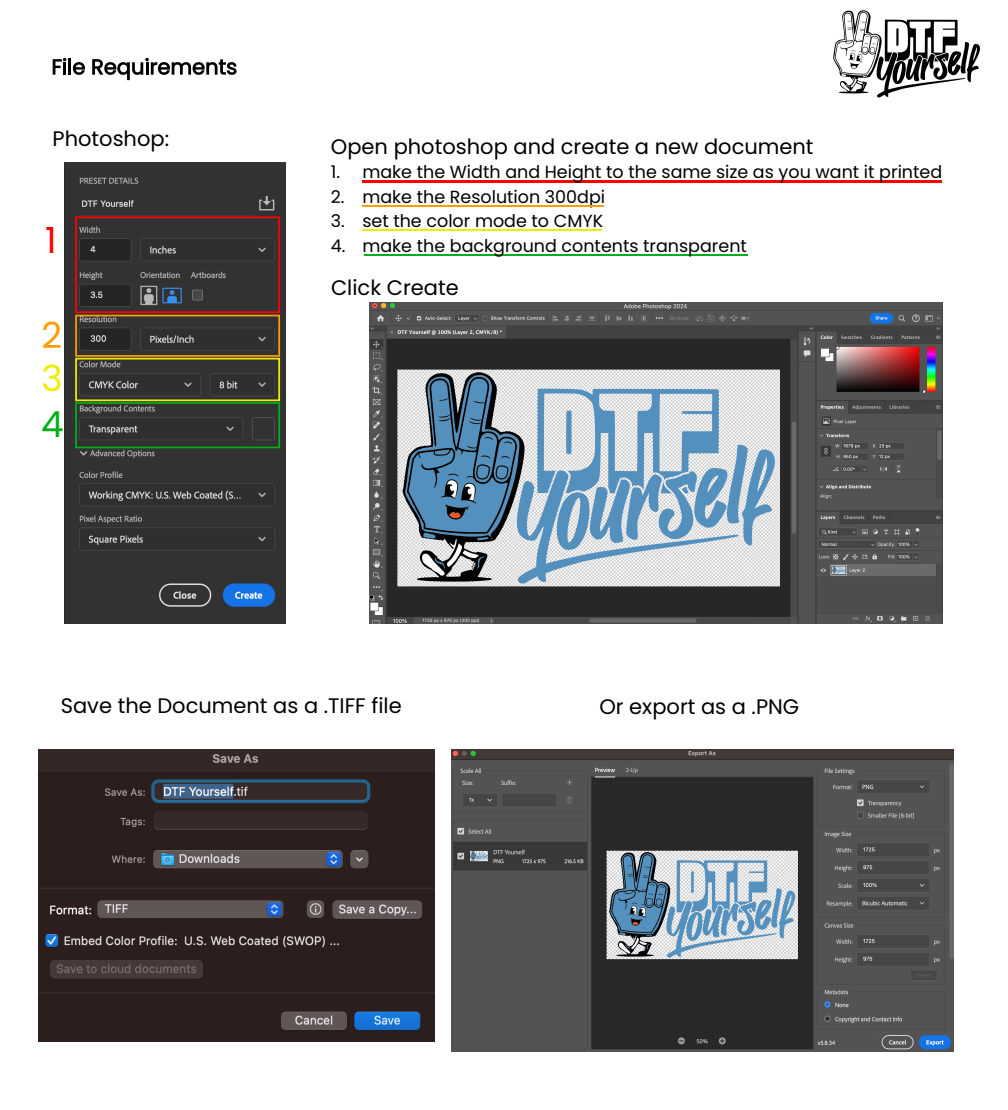
<style>
.page{position:relative;width:1008px;height:1110px;background:#fff}
.page>*{position:absolute;margin:0;border:0;box-sizing:border-box;transform-origin:0 0}
.t1{font:35.88px "Poppins";color:#f00}
.t2{font:35.88px "Poppins";color:#ff9d00}
.t3{font:35.88px "Poppins";color:#eded00}
.t4{font:35.88px "Poppins";color:#00af19}
.t5{font:21px "Poppins";color:#000}
.t6{font:17.5px "Poppins";color:#000}
</style>
<div class="page">
<hr style="left:364px;top:254px;width:383px;height:2px;background:#00af19">
<hr style="left:362px;top:180px;width:580px;height:2px;background:#f00">
<svg style="left:833px;top:10px;width:147px;height:87px"></svg>
<svg style="left:53px;top:58px;width:13px;height:17px"></svg>
<hr style="left:68px;top:58px;width:3px;height:17px;background:#000">
<svg style="left:73px;top:62px;width:12px;height:13px"></svg>
<svg style="left:92px;top:58px;width:145px;height:22px"></svg>
<img style="left:65px;top:162px;width:220px;height:461px">
<div style="left:75px;top:216px;width:205px;height:97px;border:2px solid #f00"></div>
<div style="left:75px;top:315px;width:205px;height:42px;border:2px solid #ff9d00"></div>
<div style="left:75px;top:358px;width:205px;height:43px;border:2px solid #eded00"></div>
<div style="left:75px;top:402px;width:205px;height:46px;border:2px solid #00af19"></div>
<hr style="left:362px;top:205px;width:242px;height:1px;background:#ff9d00">
<hr style="left:362px;top:229px;width:240px;height:2px;background:#eded00">
<img style="left:369px;top:303px;width:573px;height:320px">
<img style="left:38px;top:749px;width:396px;height:292px">
<img style="left:452px;top:749px;width:502px;height:302px">
<p class="t5" style="left:53px;top:124px;width:118px">Photoshop:</p>
<h1 class="t1" style="left:45px;top:215px;width:13px">1</h1>
<h1 class="t2" style="left:41px;top:310px;width:22px">2</h1>
<h1 class="t3" style="left:42px;top:353px;width:23px">3</h1>
<h1 class="t4" style="left:41px;top:399px;width:24px">4</h1>
<p class="t5" style="left:331px;top:131px;width:484px">Open photoshop and create a new document</p>
<p class="t6" style="left:331px;top:160px;width:613px">1. make the Width and Height to the same size as you want it printed</p>
<p class="t6" style="left:331px;top:184px;width:276px">2. make the Resolution 300dpi</p>
<p class="t6" style="left:331px;top:209px;width:274px">3. set the color mode to CMYK</p>
<p class="t6" style="left:331px;top:233px;width:418px">4. make the background contents transparent</p>
<p class="t5" style="left:331px;top:273px;width:129px">Click Create</p>
<p class="t5" style="left:61px;top:690px;width:342px">Save the Document as a .TIFF file</p>
<p class="t5" style="left:599px;top:691px;width:201px">Or export as a .PNG</p>
</div>
